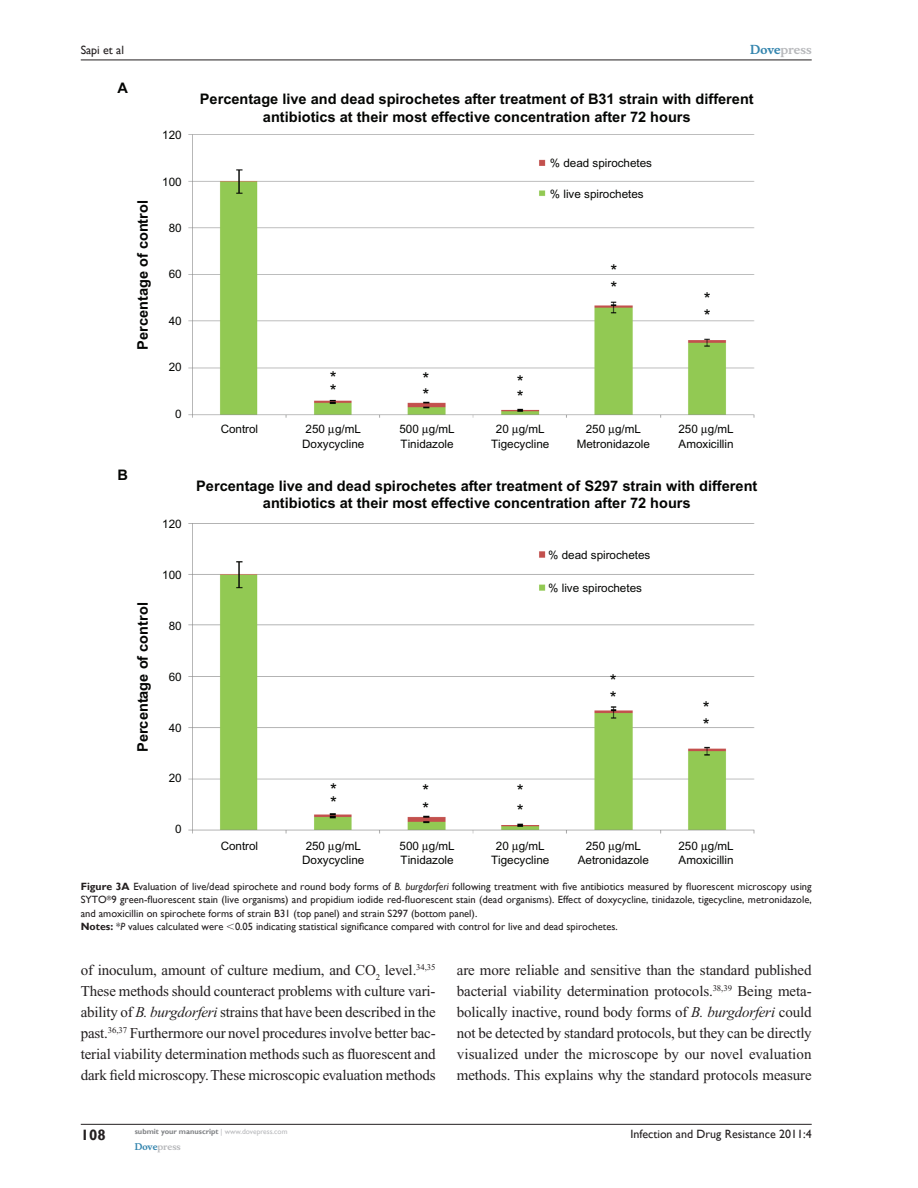
<style>
.page{position:relative;width:918px;height:1188px;background:#fff}
.page>*{position:absolute;margin:0;border:0;box-sizing:border-box;transform-origin:0 0}
.t1{font:17.4px "Arial";color:#040503}
.t2{font:15px/21px "Times New Roman";letter-spacing:-.01em;color:#231f20;text-align:justify}
.t3{font:700 15px "Gill Sans";color:#231f20}
.t4{font:700 14.55px/17.4px "Arial";color:#040503;text-align:center}
.t5{font:12px "Gill Sans";color:#231f20}
.t6{font:700 12px "Musee";color:#b8b9bc}
.t7{font:11.7px/14.5px "Arial";color:#040503}
.t8{font:10.5px/13.5px "Gill Sans";color:#231f20}
.t9{font:700 9px "Musee";color:#b8b9bc}
.t10{font:700 7.5px "Gill Sans";color:#808285}
.s1{color:#3485ae}
.s2{font-weight:700}
.s3{font-style:italic}
.s4{font-family:"Mathematical Pi One"}
.s5{font-weight:400;color:#b8b9bc}
</style>
<div class="page">
<hr style="left:81px;top:1124px;width:731px;height:1px;background:#231f20">
<hr style="left:81px;top:60px;width:731px;height:1px;background:#231f20">
<img style="left:189px;top:524px;width:565px;height:309px">
<img style="left:189px;top:135px;width:565px;height:282px">
<svg style="left:423px;top:802px;width:6px;height:6px"></svg>
<svg style="left:423px;top:784px;width:6px;height:6px"></svg>
<p class="t5" style="left:81px;top:43px;width:45px">Sapi et al</p>
<p class="t4" style="left:117px;top:79px;width:12px">A</p>
<p class="t7" style="left:162px;top:128px;width:21px">120</p>
<p class="t4" style="left:134px;top:350px;width:151px;rotate:-90deg">Percentage of control</p>
<p class="t7" style="left:162px;top:174px;width:21px">100</p>
<p class="t7" style="left:169px;top:221px;width:14px">80</p>
<p class="t7" style="left:169px;top:267px;width:14px">60</p>
<p class="t7" style="left:169px;top:314px;width:14px">40</p>
<p class="t7" style="left:169px;top:360px;width:14px">20</p>
<p class="t7" style="left:175px;top:406px;width:8px">0</p>
<p class="t4" style="left:117px;top:466px;width:12px">B</p>
<p class="t7" style="left:162px;top:517px;width:21px">120</p>
<p class="t4" style="left:134px;top:752px;width:151px;rotate:-90deg">Percentage of control</p>
<p class="t7" style="left:162px;top:568px;width:21px">100</p>
<p class="t7" style="left:169px;top:619px;width:14px">80</p>
<p class="t7" style="left:169px;top:670px;width:14px">60</p>
<p class="t7" style="left:169px;top:720px;width:14px">40</p>
<p class="t7" style="left:169px;top:771px;width:14px">20</p>
<p class="t7" style="left:175px;top:822px;width:8px">0</p>
<p class="t6" style="left:750px;top:43px;width:63px"><span class="s1">Dove</span>press</p>
<p class="t4" style="left:200px;top:90px;width:555px">Percentage live and dead spirochetes after treatment of B31 strain with different antibiotics at their most effective concentration after 72 hours</p>
<p class="t7" style="left:550px;top:156px;width:104px">% dead spirochetes</p>
<p class="t7" style="left:550px;top:187px;width:95px">% live spirochetes</p>
<p class="t1" style="left:610px;top:261px;width:8px">*</p>
<p class="t1" style="left:330px;top:368px;width:8px">*</p>
<p class="t1" style="left:330px;top:381px;width:8px">*</p>
<p class="t1" style="left:423px;top:369px;width:8px">*</p>
<p class="t1" style="left:423px;top:385px;width:8px">*</p>
<p class="t1" style="left:517px;top:372px;width:8px">*</p>
<p class="t1" style="left:517px;top:387px;width:8px">*</p>
<p class="t1" style="left:610px;top:278px;width:8px">*</p>
<p class="t1" style="left:704px;top:289px;width:8px">*</p>
<p class="t1" style="left:704px;top:306px;width:8px">*</p>
<p class="t7" style="left:221px;top:422px;width:39px">Control</p>
<p class="t7" style="left:400px;top:422px;width:57px">500 g/mL<br>Tinidazole</p>
<p class="t7" style="left:491px;top:422px;width:60px;text-align:center">20 g/mL<br>Tigecycline</p>
<p class="t7" style="left:577px;top:422px;width:75px;text-align:center">250 g/mL<br>Metronidazole</p>
<p class="t7" style="left:679px;top:422px;width:57px">250 g/mL<br>Amoxicillin</p>
<p class="t7" style="left:302px;top:422px;width:64px">250 g/mL<br>Doxycycline</p>
<p class="t4" style="left:196px;top:477px;width:563px">Percentage live and dead spirochetes after treatment of S297 strain with different antibiotics at their most effective concentration after 72 hours</p>
<p class="t7" style="left:548px;top:548px;width:104px">% dead spirochetes</p>
<p class="t7" style="left:548px;top:581px;width:95px">% live spirochetes</p>
<p class="t1" style="left:610px;top:671px;width:8px">*</p>
<p class="t1" style="left:330px;top:780px;width:8px">*</p>
<p class="t1" style="left:330px;top:793px;width:8px">*</p>
<p class="t1" style="left:517px;top:781px;width:8px">*</p>
<p class="t1" style="left:517px;top:801px;width:8px">*</p>
<p class="t1" style="left:610px;top:688px;width:8px">*</p>
<p class="t1" style="left:703px;top:697px;width:8px">*</p>
<p class="t1" style="left:703px;top:715px;width:8px">*</p>
<p class="t7" style="left:221px;top:839px;width:39px">Control</p>
<p class="t7" style="left:400px;top:839px;width:57px">500 g/mL<br>Tinidazole</p>
<p class="t7" style="left:491px;top:839px;width:60px;text-align:center">20 g/mL<br>Tigecycline</p>
<p class="t7" style="left:578px;top:839px;width:73px;text-align:center">250 g/mL<br>Aetronidazole</p>
<p class="t7" style="left:679px;top:839px;width:57px">250 g/mL<br>Amoxicillin</p>
<p class="t7" style="left:302px;top:839px;width:64px">250 g/mL<br>Doxycycline</p>
<p class="t8" style="left:81px;top:879px;width:732px"><span class="s2">Figure 3A</span> Evaluation of live/dead spirochete and round body forms of <span class="s3">B. burgdorferi</span> following treatment with five antibiotics measured by fluorescent microscopy using SYTO<sup>®</sup>9 green-fluorescent stain (live organisms) and propidium iodide red-fluorescent stain (dead organisms). Effect of doxycycline, tinidazole, tigecycline, metronidazole, and amoxicillin on spirochete forms of strain B31 (top panel) and strain S297 (bottom panel).<br><span class="s2">Notes:</span> *<span class="s3">P</span> values calculated were <span class="s4">,</span>0.05 indicating statistical significance compared with control for live and dead spirochetes.</p>
<p class="t2" style="left:81px;top:959px;width:356px">of inoculum, amount of culture medium, and CO<sub>2</sub> level.<sup>34,35<br></sup>These methods should counteract problems with culture vari&shy;ability of <span class="s3">B. burgdorferi</span> strains that have been described in the past.<sup>36,37</sup> Furthermore our novel procedures involve better bac&shy;terial viability determination methods such as fluorescent and dark field microscopy. These microscopic evaluation methods</p>
<p class="t2" style="left:457px;top:959px;width:356px">are more reliable and sensitive than the standard published bacterial viability determination protocols.<sup>38,39</sup> Being meta&shy;bolically inactive, round body forms of <span class="s3">B. burgdorferi</span> could not be detected by standard protocols, but they can be directly visualized under the microscope by our novel evaluation methods. This explains why the standard protocols measure</p>
<p class="t3" style="left:81px;top:1126px;width:26px">108</p>
<p class="t10" style="left:135px;top:1127px;width:154px">submit your manuscript <span class="s5">| www.dovepress.com</span></p>
<p class="t9" style="left:135px;top:1141px;width:48px"><span class="s1">Dove</span>press</p>
<p class="t5" style="left:631px;top:1127px;width:183px">Infection and Drug Resistance 2011:4</p>
</div>
